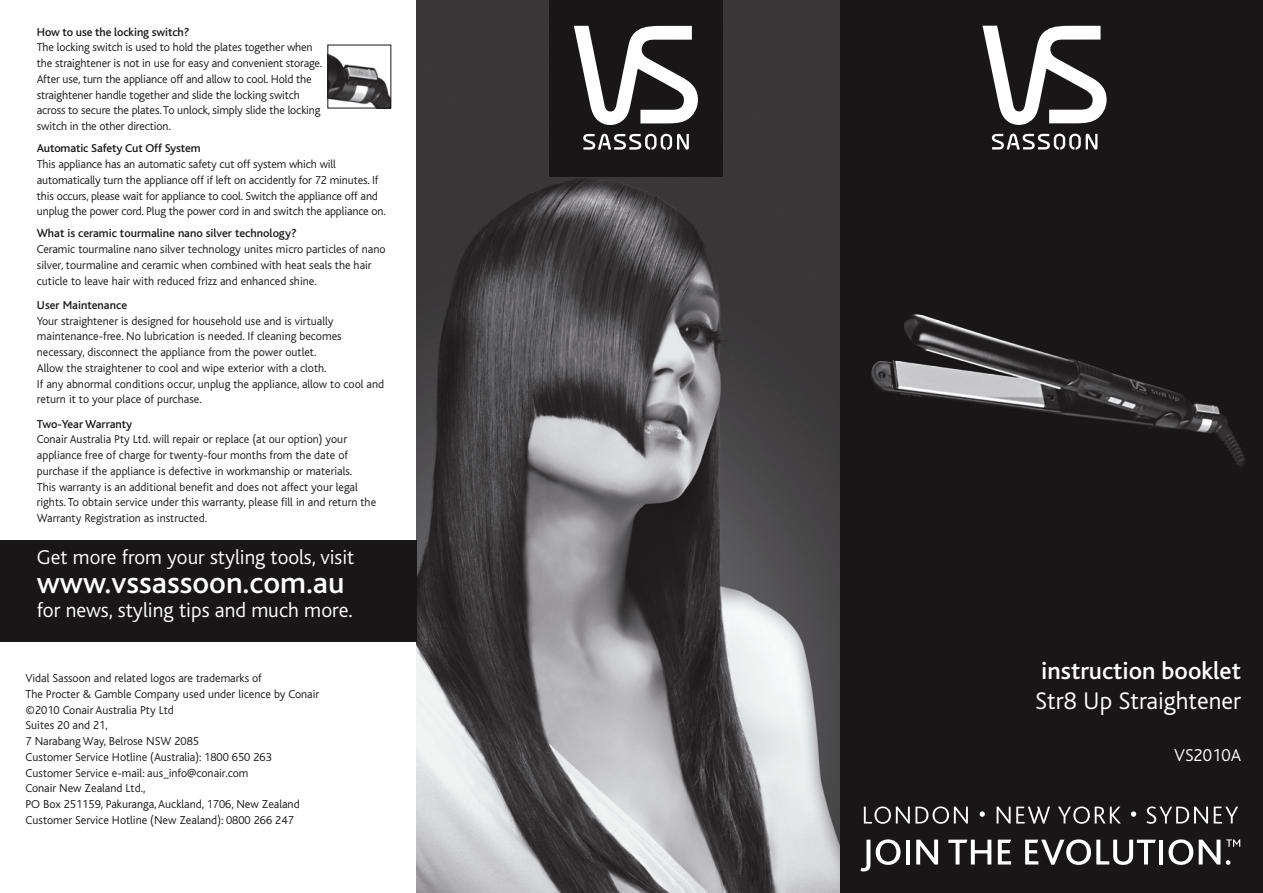
<style>
.page{position:relative;width:1263px;height:893px;background:#fff}
.page>*{position:absolute;margin:0;border:0;box-sizing:border-box;transform-origin:0 0}
.t1{font:500 31.5px "Bliss";color:#fff}
.t2{font:500 25.2px "Bliss";color:#fff}
.t3{font:300 25.2px "Bliss";color:#fff}
.t4{font:300 21.3px "Bliss";color:#fff}
.t5{font:300 21px "Bliss";color:#fff}
.t6{font:300 18px "Bliss";color:#fff}
.t7{font:300 12px/15.8px "Bliss";color:#191617}
.t8{font:500 12px "Bliss";color:#191617}
</style>
<div class="page">
<div style="left:840px;top:0;width:423px;height:893px;background:#191617"></div>
<img style="left:417px;top:0;width:423px;height:893px">
<svg style="left:982px;top:26px;width:124px;height:99px"></svg>
<svg style="left:992px;top:134px;width:105px;height:16px"></svg>
<div style="left:0;top:540px;width:417px;height:101px;background:#191617"></div>
<svg style="left:864px;top:806px;width:104px;height:18px"></svg>
<svg style="left:980px;top:811px;width:5px;height:6px"></svg>
<svg style="left:997px;top:807px;width:13px;height:16px"></svg>
<svg style="left:1016px;top:807px;width:34px;height:17px"></svg>
<svg style="left:1058px;top:806px;width:63px;height:18px"></svg>
<svg style="left:1131px;top:811px;width:5px;height:6px"></svg>
<svg style="left:1146px;top:806px;width:62px;height:18px"></svg>
<svg style="left:1214px;top:807px;width:24px;height:16px"></svg>
<svg style="left:860px;top:840px;width:10px;height:31px"></svg>
<svg style="left:876px;top:839px;width:24px;height:26px"></svg>
<hr style="left:906px;top:840px;width:4px;height:24px;background:#fff">
<svg style="left:916px;top:840px;width:22px;height:24px"></svg>
<svg style="left:948px;top:840px;width:43px;height:24px"></svg>
<svg style="left:998px;top:840px;width:13px;height:24px"></svg>
<svg style="left:1025px;top:839px;width:131px;height:26px"></svg>
<hr style="left:1159px;top:840px;width:4px;height:24px;background:#fff">
<svg style="left:1168px;top:839px;width:25px;height:26px"></svg>
<svg style="left:1199px;top:840px;width:21px;height:24px"></svg>
<svg style="left:1226px;top:860px;width:4px;height:5px"></svg>
<svg style="left:1226px;top:839px;width:14px;height:8px"></svg>
<div style="left:549px;top:0;width:173px;height:176px;background:#191617"></div>
<svg style="left:574px;top:26px;width:124px;height:99px"></svg>
<svg style="left:583px;top:134px;width:106px;height:16px"></svg>
<img style="left:329px;top:54px;width:60px;height:52px">
<div style="left:327px;top:45px;width:64px;height:63px;border:1px solid #191617"></div>
<img style="left:871px;top:314px;width:374px;height:153px">
<p class="t8" style="left:37px;top:26px;width:154px">How to use the locking switch?</p>
<p class="t7" style="left:37px;top:40px;width:287px">The locking switch is used to hold the plates together when the straightener is not in use for easy and convenient storage.<br>After use, turn the appliance off and allow to cool. Hold the straightener handle together and slide the locking switch across to secure the plates. To unlock, simply slide the locking switch in the other direction.</p>
<p class="t8" style="left:37px;top:142px;width:165px">Automatic Safety Cut Off System</p>
<p class="t7" style="left:37px;top:156px;width:351px">This appliance has an automatic safety cut off system which will automatically turn the appliance off if left on accidently for 72 minutes. If this occurs, please wait for appliance to cool. Switch the appliance off and unplug the power cord. Plug the power cord in and switch the appliance on.</p>
<p class="t8" style="left:37px;top:227px;width:261px">What is ceramic tourmaline nano silver technology?</p>
<p class="t7" style="left:37px;top:242px;width:350px">Ceramic tourmaline nano silver technology unites micro particles of nano silver, tourmaline and ceramic when combined with heat seals the hair cuticle to leave hair with reduced frizz and enhanced shine.</p>
<p class="t8" style="left:37px;top:299px;width:92px">User Maintenance</p>
<p class="t7" style="left:37px;top:313px;width:349px">Your straightener is designed for household use and is virtually maintenance-free. No lubrication is needed. If cleaning becomes necessary, disconnect the appliance from the power outlet.<br>Allow the straightener to cool and wipe exterior with a cloth.<br>If any abnormal conditions occur, unplug the appliance, allow to cool and return it to your place of purchase.</p>
<p class="t8" style="left:37px;top:417px;width:97px">Two-Year Warranty</p>
<p class="t7" style="left:37px;top:432px;width:341px">Conair Australia Pty Ltd. will repair or replace (at our option) your appliance free of charge for twenty-four months from the date of purchase if the appliance is defective in workmanship or materials.<br>This warranty is an additional benefit and does not affect your legal rights. To obtain service under this warranty, please fill in and return the Warranty Registration as instructed.</p>
<h3 class="t5" style="left:37px;top:546px;width:319px">Get more from your styling tools, visit</h3>
<h1 class="t1" style="left:37px;top:566px;width:309px">www.vssassoon.com.au</h1>
<h3 class="t4" style="left:37px;top:598px;width:317px">for news, styling tips and much more.</h3>
<p class="t7" style="left:26px;top:671px;width:295px">Vidal Sassoon and related logos are trademarks of<br>The Procter &amp; Gamble Company used under licence by Conair ©2010 Conair Australia Pty Ltd<br>Suites 20 and 21,<br>7 Narabang Way, Belrose NSW 2085<br>Customer Service Hotline (Australia): 1800 650 263<br>Customer Service e-mail: aus_info@conair.com<br>Conair New Zealand Ltd.,<br>PO Box 251159, Pakuranga,Auckland, 1706, New Zealand Customer Service Hotline (New Zealand): 0800 266 247</p>
<h2 class="t2" style="left:1041px;top:657px;width:201px">instruction booklet</h2>
<h2 class="t3" style="left:1035px;top:687px;width:207px">Str8 Up Straightener</h2>
<h3 class="t6" style="left:1174px;top:745px;width:69px">VS2010A</h3>
</div>
